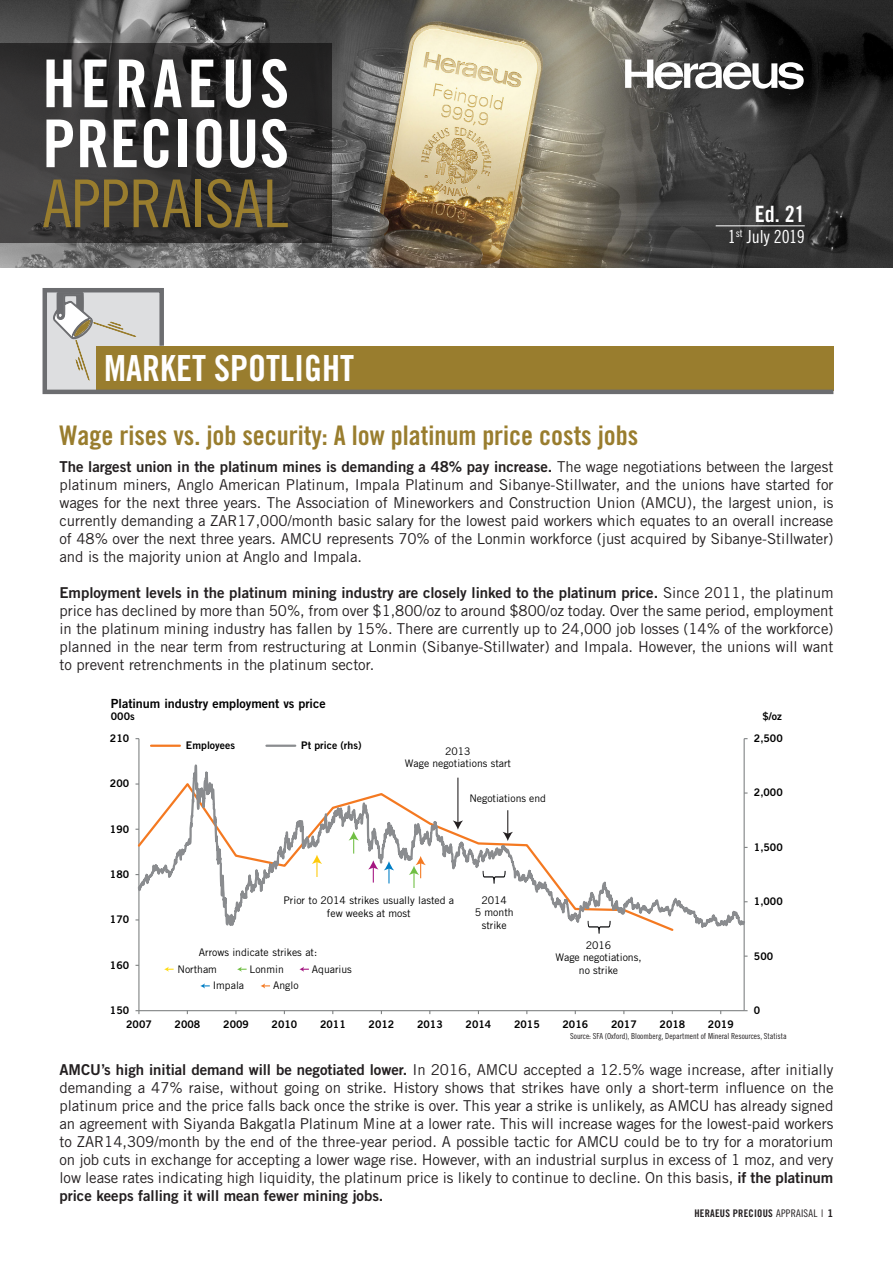
<style>
.page{position:relative;width:893px;height:1263px;background:#fff}
.page>*{position:absolute;margin:0;border:0;box-sizing:border-box;transform-origin:0 0}
.t1{font:66px/60px "Trade Gothic LT Std Bd Cn 20";letter-spacing:.01em;color:#fff}
.t2{font:66px "Trade Gothic LT Std Cn 18";letter-spacing:-.005em;color:#997d2e}
.t3{font:36px "Trade Gothic LT Std Bd Cn 20";color:#fff}
.t4{font:27px "Trade Gothic LT Std Bd Cn 20";color:#997d2e}
.t5{font:22.5px "Trade Gothic LT Std Bd Cn 20";color:#fff}
.t6{font:18px "Trade Gothic LT Std Cn 18";color:#fff}
.t7{font:15px/18px "Trade Gothic LT Std";letter-spacing:-.005em;color:#231f20;text-align:justify}
.t8{font:15px "Trade Gothic LT Std Bd 2";letter-spacing:-.005em;color:#231f20}
.t9{font:12.6px "Trade Gothic LT Std Bd 2";color:#000001}
.t10{font:10.5px/12.6px "Trade Gothic LT Std";color:#000001;text-align:center}
.t11{font:10.5px "Trade Gothic LT Std Bd 2";letter-spacing:.01em;color:#000001}
.t12{font:10.5px "Trade Gothic LT Std Bd Cn 20";letter-spacing:.02em;color:#231f20}
.t13{font:8.25px "Trade Gothic LT Std Cn 18";letter-spacing:-.005em;color:#231f20}
.s1{font-family:"Trade Gothic LT Std"}
.s2{font-family:"Trade Gothic LT Std Bd 2"}
.s3{font-family:"Trade Gothic LT Std Cn 18"}
.s4{font-family:"Trade Gothic LT Std";font-weight:300}
</style>
<div class="page">
<img style="left:0;top:0;width:893px;height:268px">
<svg style="left:625px;top:60px;width:179px;height:29px"></svg>
<svg style="left:0;top:44px;width:332px;height:199px;background:#323131"></svg>
<svg style="left:42px;top:288px;width:792px;height:107px"></svg>
<svg style="left:53px;top:292px;width:83px;height:92px;background:#c4bead"></svg>
<hr style="left:716px;top:225px;width:89px;height:1px;background:#fff">
<svg style="left:136px;top:738px;width:612px;height:277px"></svg>
<img style="left:483px;top:871px;width:23px;height:13px">
<h1 class="t1" style="left:43px;top:53px;width:248px">HERAEUS<br>PRECIOUS</h1>
<h1 class="t2" style="left:43px;top:164px;width:247px">APPRAISAL</h1>
<h2 class="t3" style="left:104px;top:346px;width:251px">MARKET SPOTLIGHT</h2>
<h3 class="t4" style="left:60px;top:419px;width:580px">Wage rises vs. job security: A low platinum price costs jobs</h3>
<h3 class="t5" style="left:755px;top:200px;width:51px">Ed. 21</h3>
<p class="t6" style="left:728px;top:226px;width:79px">1<sup>st</sup> July 2019</p>
<p class="t8" style="left:60px;top:458px;width:775px">The largest union in the platinum mines is demanding a 48% pay increase. <span class="s1">The wage negotiations between the largest</span></p>
<p class="t7" style="left:60px;top:476px;width:775px">platinum miners, Anglo American Platinum, Impala Platinum and Sibanye-Stillwater, and the unions have started for wages for the next three years. The Association of Mineworkers and Construction Union (AMCU), the largest union, is currently demanding a ZAR17,000/month basic salary for the lowest paid workers which equates to an overall increase of 48% over the next three years. AMCU represents 70% of the Lonmin workforce (just acquired by Sibanye-Stillwater) and is the majority union at Anglo and Impala.</p>
<p class="t8" style="left:60px;top:584px;width:775px">Employment levels in the platinum mining industry are closely linked to the platinum price. <span class="s1">Since 2011, the platinum</span></p>
<p class="t7" style="left:60px;top:602px;width:775px">price has declined by more than 50%, from over $1,800/oz to around $800/oz today. Over the same period, employment in the platinum mining industry has fallen by 15%. There are currently up to 24,000 job losses (14% of the workforce) planned in the near term from restructuring at Lonmin (Sibanye-Stillwater) and Impala. However, the unions will want to prevent retrenchments in the platinum sector.</p>
<p class="t9" style="left:111px;top:695px;width:216px">Platinum industry employment vs price</p>
<p class="t11" style="left:111px;top:710px;width:25px">000s</p>
<p class="t11" style="left:762px;top:710px;width:21px">$/oz</p>
<p class="t11" style="left:186px;top:739px;width:51px">Employees</p>
<p class="t11" style="left:301px;top:739px;width:62px">Pt price (rhs)</p>
<p class="t11" style="left:110px;top:732px;width:21px">210</p>
<p class="t11" style="left:754px;top:732px;width:31px">2,500</p>
<p class="t10" style="left:405px;top:744px;width:108px">2013<br>Wage negotiations start</p>
<p class="t11" style="left:110px;top:777px;width:21px">200</p>
<p class="t11" style="left:110px;top:822px;width:21px">190</p>
<p class="t11" style="left:110px;top:868px;width:21px">180</p>
<p class="t11" style="left:110px;top:913px;width:21px">170</p>
<p class="t11" style="left:110px;top:958px;width:21px">160</p>
<p class="t11" style="left:110px;top:1003px;width:21px">150</p>
<p class="t10" style="left:469px;top:791px;width:78px">Negotiations end</p>
<p class="t10" style="left:284px;top:894px;width:172px">Prior to 2014 strikes usually lasted a few weeks at most</p>
<p class="t10" style="left:199px;top:946px;width:120px">Arrows indicate strikes at:</p>
<p class="t10" style="left:178px;top:962px;width:41px">Northam</p>
<p class="t10" style="left:250px;top:962px;width:36px">Lonmin</p>
<p class="t10" style="left:312px;top:962px;width:42px">Aquarius</p>
<p class="t10" style="left:213px;top:979px;width:33px">Impala</p>
<p class="t10" style="left:273px;top:979px;width:27px">Anglo</p>
<p class="t10" style="left:475px;top:893px;width:40px">2014<br>5 month strike</p>
<p class="t10" style="left:555px;top:938px;width:88px">2016<br>Wage negotiations, no strike</p>
<p class="t11" style="left:126px;top:1017px;width:27px">2007</p>
<p class="t11" style="left:175px;top:1017px;width:27px">2008</p>
<p class="t11" style="left:223px;top:1017px;width:27px">2009</p>
<p class="t11" style="left:272px;top:1017px;width:27px">2010</p>
<p class="t11" style="left:320px;top:1017px;width:27px">2011</p>
<p class="t11" style="left:369px;top:1017px;width:27px">2012</p>
<p class="t11" style="left:417px;top:1017px;width:27px">2013</p>
<p class="t11" style="left:466px;top:1017px;width:27px">2014</p>
<p class="t11" style="left:514px;top:1017px;width:27px">2015</p>
<p class="t11" style="left:562px;top:1017px;width:27px">2016</p>
<p class="t11" style="left:611px;top:1017px;width:27px">2017</p>
<p class="t11" style="left:659px;top:1017px;width:27px">2018</p>
<p class="t11" style="left:708px;top:1017px;width:27px">2019</p>
<p class="t11" style="left:754px;top:786px;width:31px">2,000</p>
<p class="t11" style="left:754px;top:840px;width:31px">1,500</p>
<p class="t11" style="left:754px;top:895px;width:31px">1,000</p>
<p class="t11" style="left:754px;top:949px;width:21px">500</p>
<p class="t11" style="left:754px;top:1004px;width:8px">0</p>
<p class="t13" style="left:570px;top:1031px;width:218px">Source: SFA (Oxford), Bloomberg, Department of Mineral Resources, Statista</p>
<p class="t7" style="left:60px;top:1061px;width:775px"><span class="s2">AMCU’s high initial demand will be negotiated lower.</span> In 2016, AMCU accepted a 12.5% wage increase, after initially demanding a 47% raise, without going on strike. History shows that strikes have only a short-term influence on the platinum price and the price falls back once the strike is over. This year a strike is unlikely, as AMCU has already signed an agreement with Siyanda Bakgatla Platinum Mine at a lower rate. This will increase wages for the lowest-paid workers to ZAR14,309/month by the end of the three-year period. A possible tactic for AMCU could be to try for a moratorium on job cuts in exchange for accepting a lower wage rise. However, with an industrial surplus in excess of 1 moz, and very low lease rates indicating high liquidity, the platinum price is likely to continue to decline. On this basis, <span class="s2">if the platinum</span></p>
<p class="t8" style="left:60px;top:1187px;width:325px">price keeps falling it will mean fewer mining jobs.</p>
<p class="t12" style="left:694px;top:1207px;width:141px">HERAEUS PRECIOUS <span class="s3">APPRAISAL</span> <span class="s4">I</span> <span class="s2">1</span></p>
</div>
